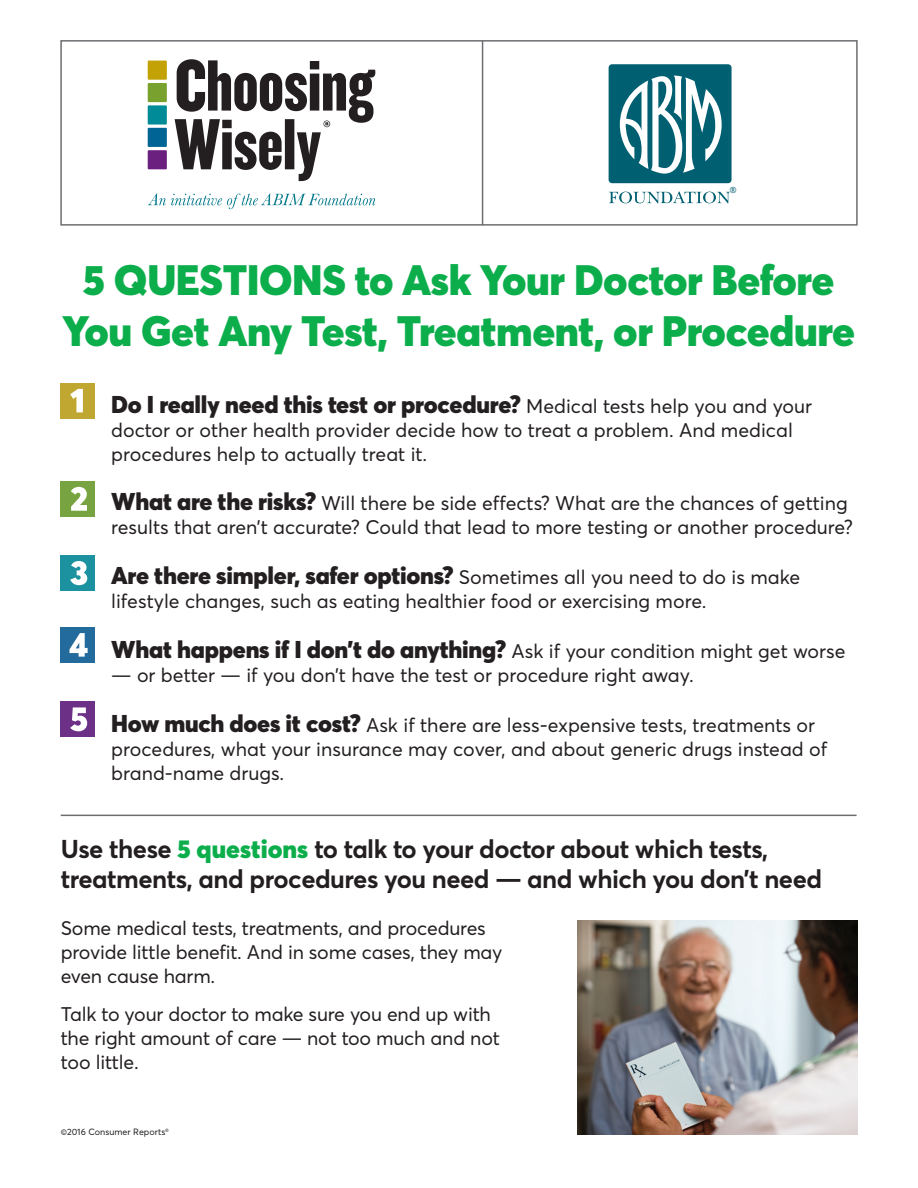
<style>
.page{position:relative;width:918px;height:1188px;background:#fff}
.page>*{position:absolute;margin:0;border:0;box-sizing:border-box;transform-origin:0 0}
.Main_Heading{font:900 42px/51px "Averta";letter-spacing:-.01em;color:#0cae4c;text-align:center}
.Subheading{font:700 25.5px/30px "Averta";letter-spacing:-.02em;color:#231f20}
.NumberedItems{font:900 24px "Averta";letter-spacing:-.01em;color:#231f20}
.NumberedItems-2{font:19.5px/24px "Averta";color:#231f20}
.Copyright{font:19.5px/24px "Averta";letter-spacing:-.01em;color:#231f20}
.t1{font:600 9.15px "New Baskerville";color:#006072}
.Copyright-2{font:9px "Averta";color:#231f20}
.s1{font-weight:400;font-size:19.5px}
.s2{font-weight:900;font-size:24px}
.s3{font-weight:900;color:#0cae4c}
</style>
<div class="page">
<img style="left:577px;top:921px;width:281px;height:214px">
<hr style="left:61px;top:815px;width:796px;height:1px;background:#6c6d70">
<div style="left:61px;top:556px;width:34px;height:35px;background:#1c919f"></div>
<svg style="left:70px;top:561px;width:17px;height:24px"></svg>
<div style="left:61px;top:701px;width:34px;height:35px;background:#6c3086"></div>
<svg style="left:70px;top:707px;width:17px;height:24px"></svg>
<div style="left:61px;top:482px;width:34px;height:35px;background:#77a440"></div>
<svg style="left:71px;top:487px;width:16px;height:24px"></svg>
<div style="left:61px;top:383px;width:34px;height:35px;background:#c0a731"></div>
<svg style="left:70px;top:389px;width:13px;height:23px"></svg>
<div style="left:61px;top:627px;width:34px;height:36px;background:#226b9c"></div>
<svg style="left:69px;top:633px;width:19px;height:24px"></svg>
<div style="left:609px;top:64px;width:123px;height:119px;background:#006072;border-radius:4px"></div>
<svg style="left:620px;top:75px;width:102px;height:99px"></svg>
<svg style="left:609px;top:192px;width:121px;height:11px"></svg>
<hr style="left:482px;top:41px;width:1px;height:184px;background:#6c6d70">
<div style="left:60px;top:40px;width:798px;height:186px;border:2px solid #6c6d70"></div>
<div style="left:148px;top:61px;width:19px;height:19px;background:#c2a205"></div>
<div style="left:148px;top:83px;width:19px;height:19px;background:#78a22d"></div>
<div style="left:148px;top:105px;width:19px;height:20px;background:#008b98"></div>
<div style="left:148px;top:128px;width:19px;height:19px;background:#006494"></div>
<div style="left:148px;top:150px;width:19px;height:19px;background:#6b1f7e"></div>
<svg style="left:175px;top:59px;width:200px;height:122px"></svg>
<svg style="left:148px;top:194px;width:228px;height:15px"></svg>
<p class="t1" style="left:730px;top:184px;width:8px">®</p>
<p class="Main_Heading" style="left:63px;top:254px;width:794px">5 QUESTIONS to Ask Your Doctor Before<br>You Get Any Test, Treatment, or Procedure</p>
<p class="NumberedItems" style="left:111px;top:389px;width:702px">Do I really need this test or procedure? <span class="s1">Medical tests help you and your</span></p>
<p class="NumberedItems-2" style="left:111px;top:418px;width:683px">doctor or other health provider decide how to treat a problem. And medical procedures help to actually treat it.</p>
<p class="NumberedItems-2" style="left:111px;top:491px;width:743px"><span class="s2">What are the risks?</span> Will there be side effects? What are the chances of getting results that aren’t accurate? Could that lead to more testing or another procedure?</p>
<p class="NumberedItems" style="left:111px;top:560px;width:690px">Are there simpler, safer options? <span class="s1">Sometimes all you need to do is make</span></p>
<p class="NumberedItems-2" style="left:111px;top:589px;width:597px">lifestyle changes, such as eating healthier food or exercising more.</p>
<p class="NumberedItems-2" style="left:111px;top:639px;width:736px"><span class="s2">What happens if I don’t do anything?</span> Ask if your condition might get worse</p>
<p class="NumberedItems-2" style="left:111px;top:663px;width:584px">— or better — if you don’t have the test or procedure right away.</p>
<p class="NumberedItems-2" style="left:111px;top:713px;width:718px"><span class="s2">How much does it cost?</span> Ask if there are less-expensive tests, treatments or procedures, what your insurance may cover, and about generic drugs instead of brand-name drugs.</p>
<p class="Subheading" style="left:61px;top:833px;width:763px">Use these <span class="s3">5 questions</span> to talk to your doctor about which tests, treatments, and procedures you need — and which you don’t need</p>
<p class="Copyright" style="left:61px;top:916px;width:443px">Some medical tests, treatments, and procedures provide little benefit. And in some cases, they may even cause harm.</p>
<p class="Copyright" style="left:61px;top:1002px;width:441px">Talk to your doctor to make sure you end up with the right amount of care — not too much and not too little.</p>
<p class="Copyright-2" style="left:61px;top:1126px;width:110px">©2016 Consumer Reports<sup>®</sup></p>
</div>
